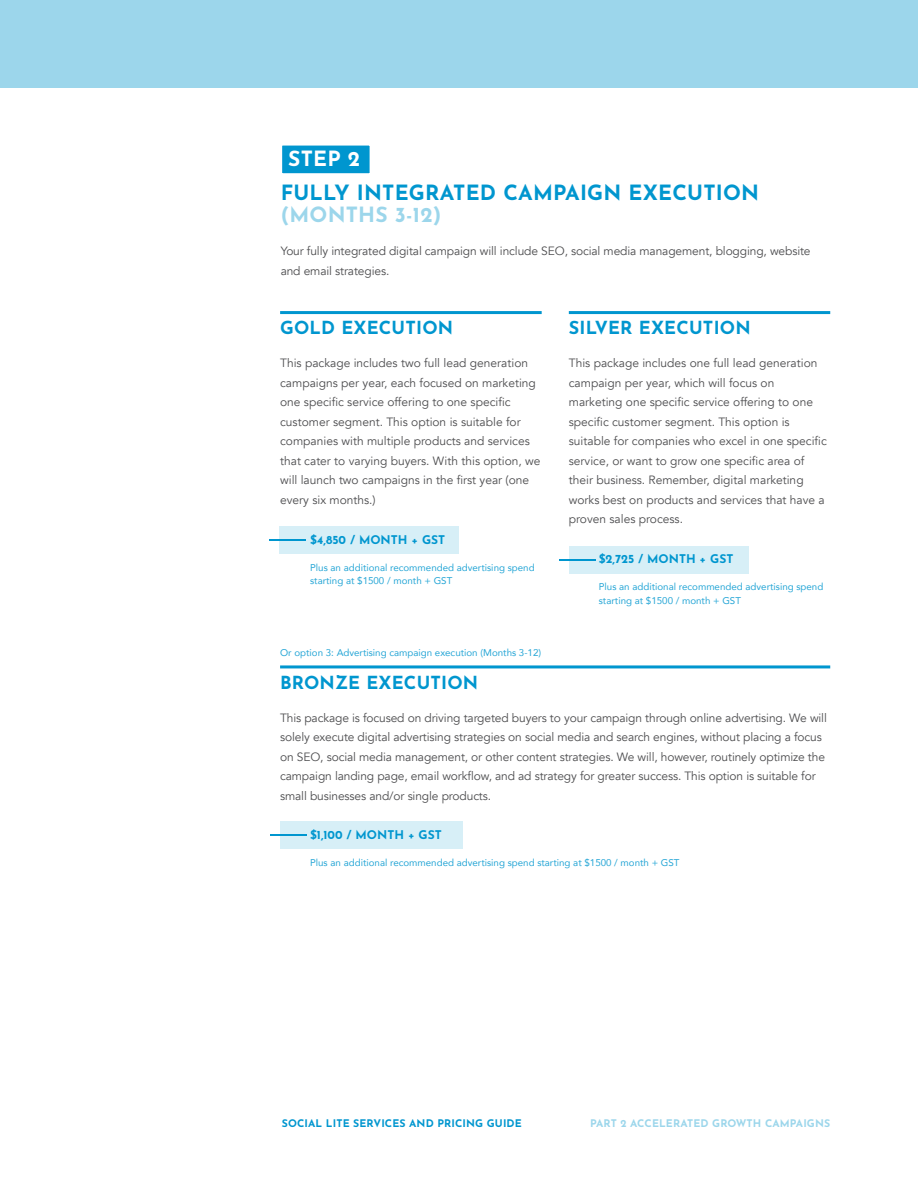
<style>
.page{position:relative;width:918px;height:1188px;background:#fff}
.page>*{position:absolute;margin:0;border:0;box-sizing:border-box;transform-origin:0 0}
.t1{font:700 21px "Josefin Sans";letter-spacing:.01em;color:#0096cf}
.t2{font:700 21px "Josefin Sans";letter-spacing:.01em;color:#9cd6eb}
.t3{font:700 21px "Josefin Sans";color:#fff}
.t4{font:700 18px "Josefin Sans";letter-spacing:.01em;color:#0096cf}
.t5{font:12px/19.5px "Avenir";color:#4d4d4f}
.t6{font:700 12px "Josefin Sans";color:#0096cf}
.t7{font:700 10.5px "Josefin Sans";letter-spacing:.01em;color:#0096cf}
.t8{font:700 10.5px "Josefin Sans";letter-spacing:.01em;color:#9cd6eb}
.t9{font:9.75px/13.5px "Avenir";color:#26a6d6}
</style>
<div class="page">
<div style="left:280px;top:821px;width:183px;height:28px;background:#d7eff7"></div>
<hr style="left:271px;top:834px;width:36px;height:2px;background:#0096cf">
<div style="left:279px;top:526px;width:180px;height:27px;background:#d7eff7"></div>
<div style="left:569px;top:546px;width:180px;height:27px;background:#d7eff7"></div>
<svg style="left:282px;top:145px;width:88px;height:29px;background:#0d9bd1"></svg>
<div style="left:0;top:0;width:918px;height:88px;background:#9cd6eb"></div>
<hr style="left:280px;top:311px;width:262px;height:3px;background:#0096cf">
<hr style="left:569px;top:311px;width:261px;height:3px;background:#0096cf">
<hr style="left:280px;top:665px;width:550px;height:3px;background:#0096cf">
<hr style="left:270px;top:539px;width:36px;height:2px;background:#0096cf">
<hr style="left:559px;top:559px;width:37px;height:2px;background:#0096cf">
<h1 class="t3" style="left:288px;top:140px;width:74px">STEP 2</h1>
<h1 class="t1" style="left:281px;top:174px;width:480px">FULLY INTEGRATED CAMPAIGN EXECUTION</h1>
<h1 class="t2" style="left:281px;top:196px;width:162px">(MONTHS 3-12)</h1>
<p class="t5" style="left:281px;top:242px;width:531px">Your fully integrated digital campaign will include SEO, social media management, blogging, website and email strategies.</p>
<h2 class="t4" style="left:280px;top:312px;width:175px">GOLD EXECUTION</h2>
<p class="t5" style="left:280px;top:354px;width:262px">This package includes two full lead generation campaigns per year, each focused on marketing one specific service offering to one specific customer segment. This option is suitable for companies with multiple products and services that cater to varying buyers. With this option, we will launch two campaigns in the first year (one every six months.)</p>
<p class="t6" style="left:310px;top:529px;width:137px">$4,850 / MONTH + GST</p>
<p class="t9" style="left:310px;top:560px;width:226px">Plus an additional recommended advertising spend starting at $1500 / month + GST</p>
<h2 class="t4" style="left:569px;top:312px;width:183px">SILVER EXECUTION</h2>
<p class="t5" style="left:569px;top:354px;width:260px">This package includes one full lead generation campaign per year, which will focus on marketing one specific service offering to one specific customer segment. This option is suitable for companies who excel in one specific service, or want to grow one specific area of their business. Remember, digital marketing works best on products and services that have a proven sales process.</p>
<p class="t6" style="left:599px;top:548px;width:136px">$2,725 / MONTH + GST</p>
<p class="t9" style="left:599px;top:580px;width:226px">Plus an additional recommended advertising spend starting at $1500 / month + GST</p>
<p class="t9" style="left:280px;top:645px;width:263px">Or option 3: Advertising campaign execution (Months 3-12)</p>
<h2 class="t4" style="left:280px;top:666px;width:200px">BRONZE EXECUTION</h2>
<p class="t5" style="left:280px;top:708px;width:548px">This package is focused on driving targeted buyers to your campaign through online advertising. We will solely execute digital advertising strategies on social media and search engines, without placing a focus on SEO, social media management, or other content strategies. We will, however, routinely optimize the campaign landing page, email workflow, and ad strategy for greater success. This option is suitable for small businesses and/or single products.</p>
<p class="t6" style="left:310px;top:825px;width:133px">$1,100 / MONTH + GST</p>
<p class="t9" style="left:310px;top:856px;width:371px">Plus an additional recommended advertising spend starting at $1500 / month + GST</p>
<p class="t7" style="left:282px;top:1114px;width:241px">SOCIAL LITE SERVICES AND PRICING GUIDE</p>
<p class="t8" style="left:590px;top:1114px;width:242px">PART 2 ACCELERATED GROWTH CAMPAIGNS</p>
</div>
